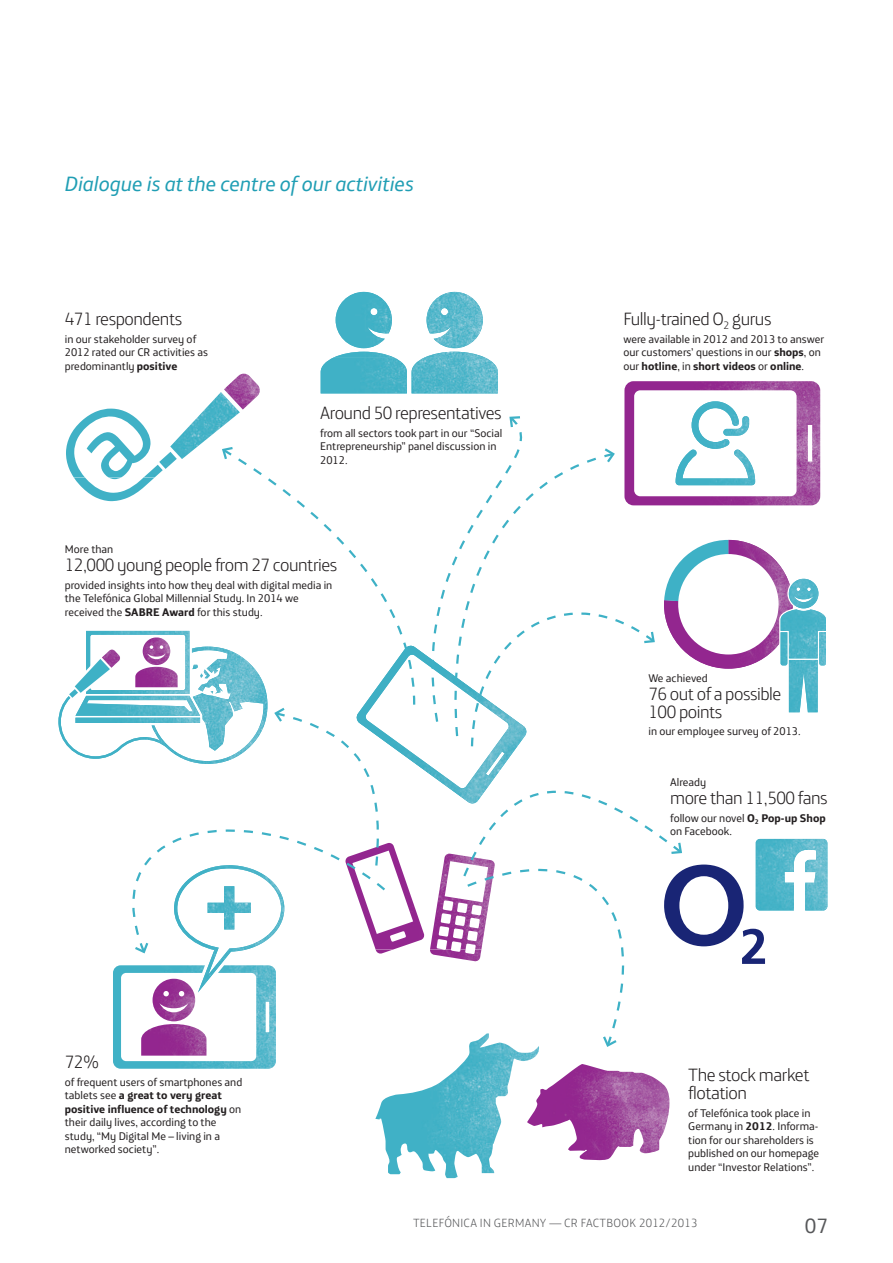
<style>
.page{position:relative;width:893px;height:1263px;background:#fff}
.page>*{position:absolute;margin:0;border:0;box-sizing:border-box;transform-origin:0 0}
.TF_CRF_06_Subhead_14{font:italic 21px "Telefonica Text";color:#209eb4}
.t1{font:21px "Telefonica Text";color:#57585a}
.TF_CRF_52_Tab_Headli{font:300 18px/18px "Telefonica Headline";letter-spacing:-.025em;color:#231f20}
.t2{font:300 12px "Telefonica Headline";letter-spacing:.02em;color:#57585a}
.TF_CRF_50_Tab_Copy_7{font:11.25px/13.5px "Telefonica Text";color:#231f20}
.s1{font-weight:700}
</style>
<div class="page">
<svg style="left:321px;top:357px;width:177px;height:36px;background:#59b9cc"></svg>
<img style="left:335px;top:292px;width:149px;height:65px">
<svg style="left:604px;top:448px;width:11px;height:15px"></svg>
<svg style="left:467px;top:432px;width:95px;height:108px"></svg>
<svg style="left:509px;top:416px;width:11px;height:12px"></svg>
<svg style="left:624px;top:381px;width:196px;height:124px"></svg>
<img style="left:676px;top:401px;width:79px;height:84px">
<svg style="left:58px;top:540px;width:769px;height:638px"></svg>
<svg style="left:73px;top:373px;width:187px;height:128px"></svg>
<img style="left:66px;top:392px;width:174px;height:85px">
<p class="TF_CRF_06_Subhead_14" style="left:65px;top:167px;width:350px">Dialogue is at the centre of our activities</p>
<p class="TF_CRF_52_Tab_Headli" style="left:65px;top:308px;width:119px">471 respondents</p>
<p class="TF_CRF_50_Tab_Copy_7" style="left:65px;top:331px;width:145px">in our stakeholder survey of<br>2012 rated our CR activities as predominantly <span class="s1">positive</span></p>
<p class="TF_CRF_52_Tab_Headli" style="left:320px;top:402px;width:183px">Around 50 representatives</p>
<p class="TF_CRF_50_Tab_Copy_7" style="left:320px;top:425px;width:184px">from all sectors took part in our “Social<br>Entrepreneurship” panel discussion in<br>2012.</p>
<p class="TF_CRF_50_Tab_Copy_7" style="left:65px;top:541px;width:50px">More than</p>
<p class="TF_CRF_52_Tab_Headli" style="left:65px;top:554px;width:274px">12,000 young people from 27 countries</p>
<p class="TF_CRF_50_Tab_Copy_7" style="left:65px;top:577px;width:269px">provided insights into how they deal with digital media in the Telefónica Global Millennial Study. In 2014 we received the <span class="s1">SABRE Award</span> for this study.</p>
<p class="TF_CRF_52_Tab_Headli" style="left:65px;top:1051px;width:36px">72%</p>
<p class="TF_CRF_50_Tab_Copy_7" style="left:65px;top:1074px;width:179px">of frequent users of smartphones and tablets see <span class="s1">a great to very great positive influence of technology</span> on their daily lives, according to the study, “My Digital Me – living in a networked society”.</p>
<p class="TF_CRF_52_Tab_Headli" style="left:623px;top:308px;width:150px">Fully-trained O<sub>2</sub> gurus</p>
<p class="TF_CRF_50_Tab_Copy_7" style="left:623px;top:331px;width:202px">were available in 2012 and 2013 to answer our customers’ questions in our <span class="s1">shops</span>, on our <span class="s1">hotline</span>, in <span class="s1">short videos</span> or <span class="s1">online</span>.</p>
<p class="TF_CRF_50_Tab_Copy_7" style="left:648px;top:670px;width:61px">We achieved</p>
<p class="TF_CRF_52_Tab_Headli" style="left:648px;top:683px;width:135px">76 out of a possible<br>100 points</p>
<p class="TF_CRF_50_Tab_Copy_7" style="left:648px;top:724px;width:154px">in our employee survey of 2013.</p>
<p class="TF_CRF_50_Tab_Copy_7" style="left:670px;top:774px;width:38px">Already</p>
<p class="TF_CRF_52_Tab_Headli" style="left:670px;top:787px;width:159px">more than 11,500 fans</p>
<p class="TF_CRF_50_Tab_Copy_7" style="left:670px;top:810px;width:157px">follow our novel <span class="s1">O</span><sub>2</sub> <span class="s1">Pop-up Shop </span>on Facebook.</p>
<p class="TF_CRF_52_Tab_Headli" style="left:688px;top:1064px;width:123px">The stock market flotation</p>
<p class="TF_CRF_50_Tab_Copy_7" style="left:688px;top:1105px;width:133px">of Telefónica took place in<br>Germany in <span class="s1">2012</span>. Informa&shy;tion for our shareholders is published on our homepage under “Investor Relations”.</p>
<p class="t2" style="left:413px;top:1213px;width:286px">TELEFÓNICA IN GERMANY — CR FACTBOOK 2012/2013</p>
<h1 class="t1" style="left:805px;top:1208px;width:25px">07</h1>
</div>
